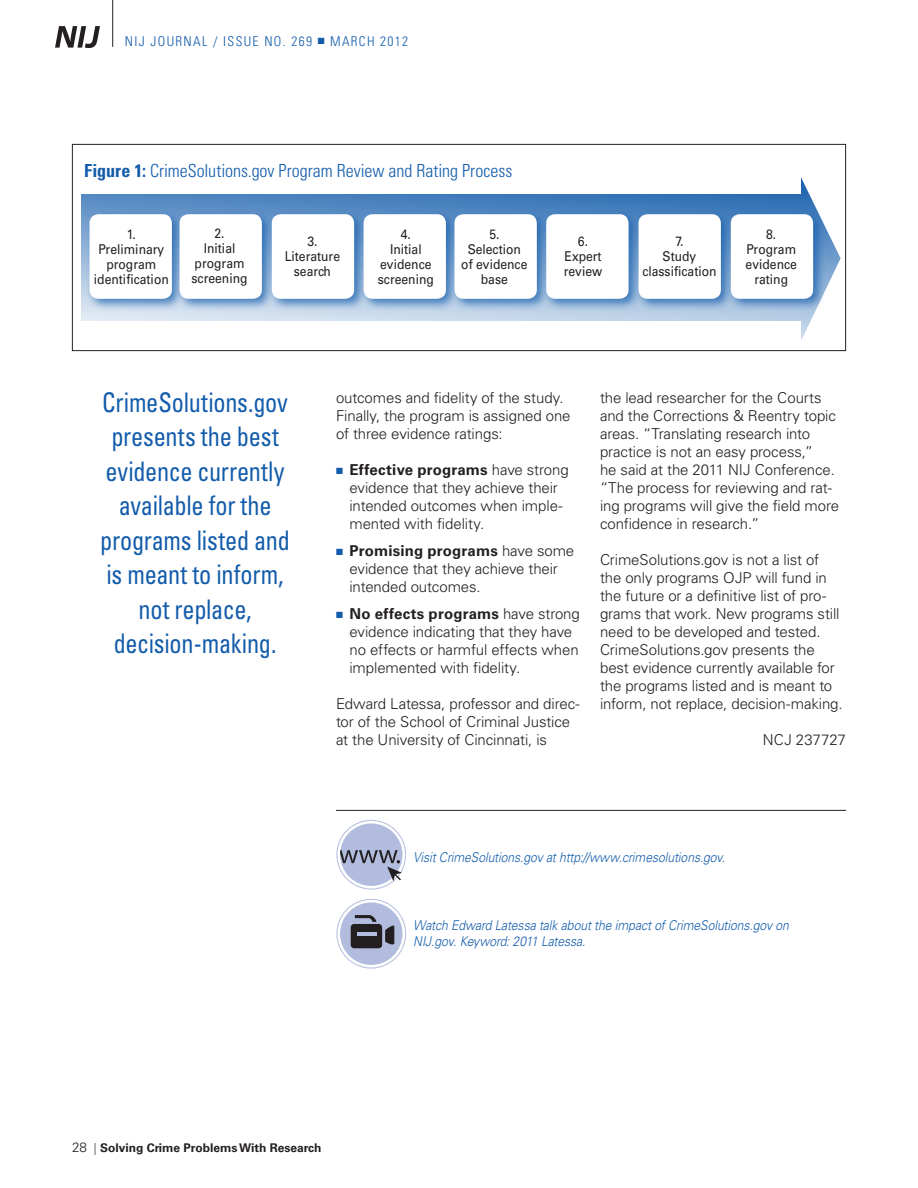
<style>
.page{position:relative;width:918px;height:1188px;background:#fff}
.page>*{position:absolute;margin:0;border:0;box-sizing:border-box;transform-origin:0 0}
.xtra-pull_quote{font:condensed 27px/34.5px "Univers LT Std";letter-spacing:-.01em;color:#135cab;text-align:center;scale:.9 1}
._7__table_title{font:300 condensed 18px "Univers LT Std";color:#135cab}
._3__Body_text{font:300 15px/18px "Univers LT Std";letter-spacing:-.01em;color:#231f20}
._3__Body_text-bullet{font:300 15px/18px "Univers LT Std";letter-spacing:-.01em;color:#231f20}
._3__Body_text-2{font:300 15px "Univers LT Std";letter-spacing:.01em;color:#231f20}
._7__tables-body_text{font:13.5px/15px "Univers LT Std";color:#231f20;text-align:center;scale:.9 1}
._3__Body_text-3{font:italic 300 13.5px/16.5px "Univers LT Std";letter-spacing:-.005em;color:#135cab;scale:.9 1}
.t1{font:300 condensed 13.5px "Univers LT Std";letter-spacing:.1em;color:#135cab}
.t2{font:700 12px "Univers LT Std";color:#231f20}
.s1{font-weight:700}
.s2{color:#135cab}
.s3{font-weight:300;font-size:13.5px}
.s4{font-weight:300;font-stretch:condensed}
</style>
<div class="page">
<img style="left:56px;top:27px;width:43px;height:21px">
<hr style="left:112px;top:0;width:1px;height:47px;background:#231f20">
<div style="left:72px;top:144px;width:774px;height:207px;border:1px solid #231f20"></div>
<svg style="left:81px;top:195px;width:720px;height:126px;background:#7ca4d0"></svg>
<svg style="left:801px;top:177px;width:40px;height:164px"></svg>
<div style="left:340px;top:823px;width:63px;height:63px;background:#b2bcde;border-radius:50%"></div>
<div style="left:337px;top:820px;width:69px;height:69px;border:1px solid #b2bcde;border-radius:50%"></div>
<svg style="left:340px;top:850px;width:63px;height:32px"></svg>
<div style="left:340px;top:902px;width:63px;height:63px;background:#b2bcde;border-radius:50%"></div>
<div style="left:337px;top:899px;width:69px;height:69px;border:1px solid #b2bcde;border-radius:50%"></div>
<svg style="left:355px;top:915px;width:22px;height:7px"></svg>
<div style="left:351px;top:924px;width:31px;height:24px;background:#231f20;border-radius:3px"></div>
<hr style="left:357px;top:932px;width:20px;height:4px;background:#b2bcde">
<svg style="left:385px;top:925px;width:9px;height:20px"></svg>
<hr style="left:336px;top:810px;width:510px;height:1px;background:#231f20">
<div style="left:86px;top:210px;width:99px;height:101px;background:#135cab;opacity:.7"></div>
<div style="left:90px;top:214px;width:82px;height:85px;background:#fff;border-radius:9px"></div>
<div style="left:176px;top:210px;width:99px;height:101px;background:#135cab;opacity:.7"></div>
<div style="left:180px;top:214px;width:82px;height:85px;background:#fff;border-radius:9px"></div>
<div style="left:268px;top:210px;width:99px;height:101px;background:#135cab;opacity:.7"></div>
<div style="left:272px;top:214px;width:82px;height:85px;background:#fff;border-radius:9px"></div>
<div style="left:360px;top:210px;width:99px;height:101px;background:#135cab;opacity:.7"></div>
<div style="left:364px;top:214px;width:82px;height:85px;background:#fff;border-radius:9px"></div>
<div style="left:451px;top:210px;width:99px;height:101px;background:#135cab;opacity:.7"></div>
<div style="left:454px;top:214px;width:83px;height:85px;background:#fff;border-radius:9px"></div>
<div style="left:542px;top:210px;width:99px;height:101px;background:#135cab;opacity:.7"></div>
<div style="left:546px;top:214px;width:83px;height:85px;background:#fff;border-radius:9px"></div>
<div style="left:635px;top:210px;width:99px;height:101px;background:#135cab;opacity:.7"></div>
<div style="left:639px;top:214px;width:82px;height:85px;background:#fff;border-radius:9px"></div>
<div style="left:727px;top:210px;width:99px;height:101px;background:#135cab;opacity:.7"></div>
<div style="left:731px;top:214px;width:82px;height:85px;background:#fff;border-radius:9px"></div>
<p class="t1" style="left:125px;top:33px;width:285px">NIJ JOURNAL / ISSUE NO. 269 ■ MARCH 2012</p>
<p class="_7__table_title" style="left:84px;top:160px;width:430px"><span class="s1">Figure 1:</span> CrimeSolutions.gov Program Review and Rating Process</p>
<p class="_7__tables-body_text" style="left:94px;top:227px;width:85px">1.<br>Preliminary program identification</p>
<p class="_7__tables-body_text" style="left:192px;top:226px;width:64px">2.<br>Initial program screening</p>
<p class="_7__tables-body_text" style="left:285px;top:234px;width:63px">3.<br>Literature search</p>
<p class="_7__tables-body_text" style="left:378px;top:227px;width:64px">4.<br>Initial evidence screening</p>
<p class="_7__tables-body_text" style="left:461px;top:227px;width:75px">5.<br>Selection of evidence base</p>
<p class="_7__tables-body_text" style="left:564px;top:234px;width:44px">6.<br>Expert review</p>
<p class="_7__tables-body_text" style="left:642px;top:234px;width:84px">7.<br>Study classification</p>
<p class="_7__tables-body_text" style="left:746px;top:227px;width:59px">8.<br>Program evidence rating</p>
<p class="xtra-pull_quote" style="left:100px;top:385px;width:212px">CrimeSolutions.gov presents the best evidence currently available for the programs listed and is meant to inform, not replace, decision-making.</p>
<p class="_3__Body_text" style="left:336px;top:389px;width:236px">outcomes and fidelity of the study.<br>Finally, the program is assigned one of three evidence ratings:</p>
<p class="_3__Body_text-bullet" style="left:350px;top:461px;width:221px;text-indent:-14px"><span class="s2">■</span> <span class="s1">Effective programs</span> have strong evidence that they achieve their intended outcomes when imple&shy;mented with fidelity.</p>
<p class="_3__Body_text-bullet" style="left:350px;top:542px;width:226px;text-indent:-14px"><span class="s2">■</span> <span class="s1">Promising programs</span> have some evidence that they achieve their intended outcomes.</p>
<p class="_3__Body_text-bullet" style="left:350px;top:605px;width:232px;text-indent:-14px"><span class="s2">■</span> <span class="s1">No effects programs</span> have strong evidence indicating that they have no effects or harmful effects when implemented with fidelity.</p>
<p class="_3__Body_text" style="left:336px;top:695px;width:245px">Edward Latessa, professor and direc&shy;tor of the School of Criminal Justice at the University of Cincinnati, is</p>
<p class="_3__Body_text" style="left:600px;top:389px;width:241px">the lead researcher for the Courts and the Corrections &amp; Reentry topic areas. “Translating research into practice is not an easy process,”<br>he said at the 2011 NIJ Conference. “The process for reviewing and rat&shy;ing programs will give the field more confidence in research.”</p>
<p class="_3__Body_text" style="left:600px;top:551px;width:244px">CrimeSolutions.gov is not a list of the only programs OJP will fund in the future or a definitive list of pro&shy;grams that work. New programs still need to be developed and tested.<br>CrimeSolutions.gov presents the best evidence currently available for the programs listed and is meant to inform, not replace, decision-making.</p>
<p class="_3__Body_text-2" style="left:763px;top:731px;width:85px">NCJ 237727</p>
<p class="_3__Body_text-3" style="left:413px;top:849px;width:348px">Visit CrimeSolutions.gov at http://www.crimesolutions.gov.</p>
<p class="_3__Body_text-3" style="left:413px;top:917px;width:419px">Watch Edward Latessa talk about the impact of CrimeSolutions.gov on<br>NIJ.gov. Keyword: 2011 Latessa.</p>
<p class="t2" style="left:72px;top:1141px;width:251px"><span class="s3">28</span> <span class="s4">|</span> Solving Crime Problems With Research</p>
</div>
